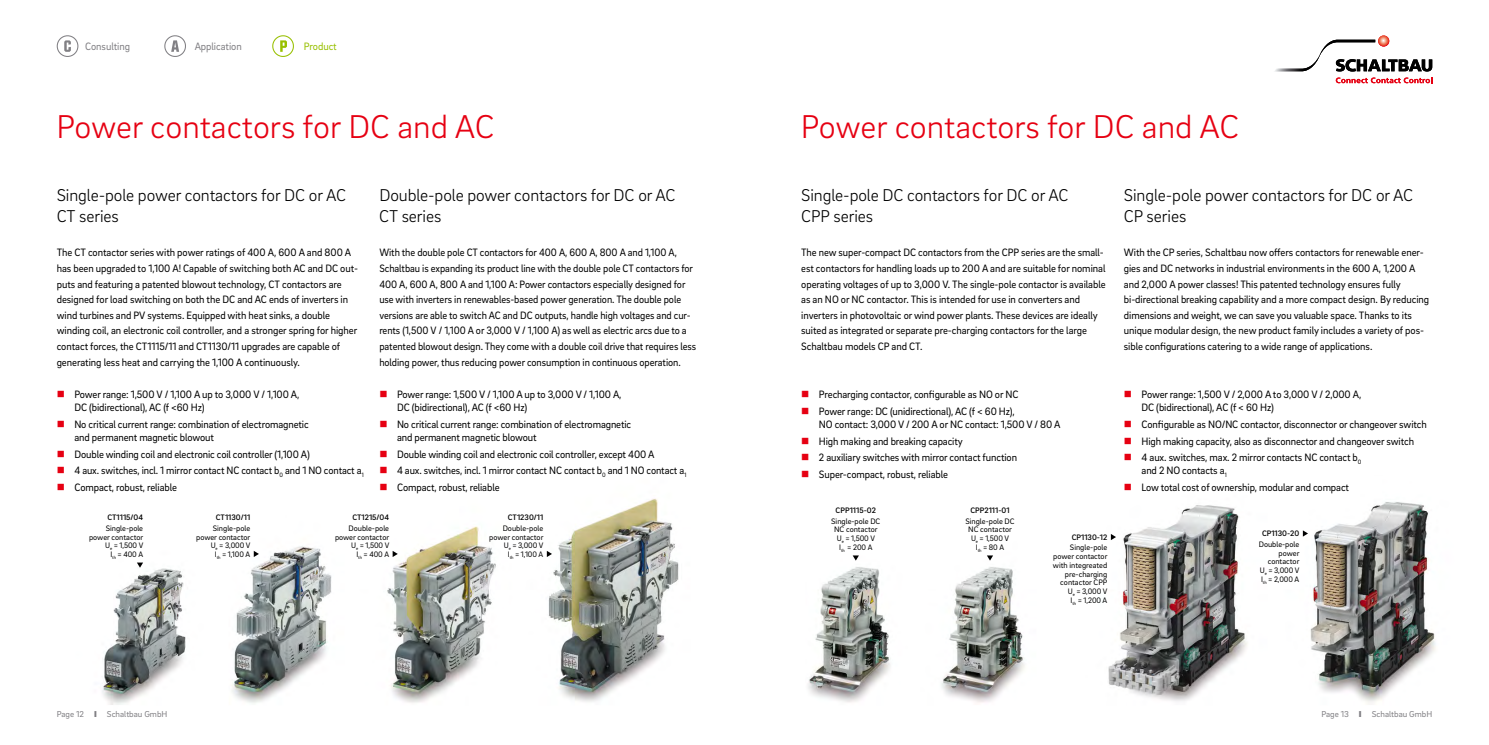
<style>
.page{position:relative;width:1489px;height:745px;background:#fff}
.page>*{position:absolute;margin:0;border:0;box-sizing:border-box;transform-origin:0 0}
.t1{font:300 33.75px "Brix Sans";color:#e60012}
.t2{font:300 17.5px/21.2px "Brix Sans";letter-spacing:-.005em;color:#000}
.t3{font:11px/15.6px "Brix Sans";letter-spacing:-.005em;color:#000;scale:.95 1}
.t4{font:11px/15.6px "Brix Sans";letter-spacing:-.005em;color:#000;scale:.93 1}
.t5{font:11px/15.6px "Brix Sans";letter-spacing:-.005em;color:#000;scale:.94 1}
.t6{font:11px "Brix Sans";letter-spacing:-.005em;color:#818084;scale:.95 1}
.t7{font:11px "Brix Sans";letter-spacing:-.005em;color:#98c000;scale:.95 1}
.t8{font:8.75px "Brix Sans";color:#818084}
.t9{font:8.12px/8.8px "Brix Sans";color:#000;text-align:right}
.t10{font:500 8.12px "Brix Sans";color:#000}
</style>
<div class="page">
<svg style="left:1275px;top:35px;width:156px;height:36px"></svg>
<svg style="left:1335px;top:77px;width:96px;height:6px"></svg>
<img style="left:102px;top:498px;width:1334px;height:207px">
<svg style="left:164px;top:35px;width:22px;height:22px"></svg>
<div style="left:57px;top:35px;width:21px;height:22px;border:1px solid #818084;border-radius:50%"></div>
<svg style="left:64px;top:40px;width:7px;height:12px"></svg>
<svg style="left:272px;top:35px;width:22px;height:22px"></svg>
<svg style="left:1110px;top:533px;width:5px;height:7px"></svg>
<svg style="left:852px;top:555px;width:6px;height:5px"></svg>
<svg style="left:986px;top:555px;width:7px;height:5px"></svg>
<svg style="left:1302px;top:530px;width:5px;height:6px"></svg>
<svg style="left:547px;top:550px;width:5px;height:6px"></svg>
<svg style="left:392px;top:550px;width:6px;height:6px"></svg>
<svg style="left:254px;top:550px;width:5px;height:6px"></svg>
<svg style="left:137px;top:562px;width:6px;height:5px"></svg>
<p class="t6" style="left:85px;top:39px;width:49px">Consulting</p>
<p class="t6" style="left:195px;top:39px;width:51px">Application</p>
<p class="t7" style="left:304px;top:39px;width:36px">Product</p>
<h1 class="t1" style="left:56px;top:105px;width:439px">Power contactors for DC and AC</h1>
<h1 class="t1" style="left:801px;top:105px;width:439px">Power contactors for DC and AC</h1>
<h2 class="t2" style="left:57px;top:183px;width:291px">Single-pole power contactors for DC or AC<br>CT series</h2>
<h2 class="t2" style="left:1123px;top:183px;width:291px">Single-pole power contactors for DC or AC<br>CP series</h2>
<h2 class="t2" style="left:801px;top:183px;width:269px">Single-pole DC contactors for DC or AC<br>CPP series</h2>
<p class="t5" style="left:801px;top:244px;width:325px">The new super-compact DC contactors from the CPP series are the small&shy;est contactors for handling loads up to 200 A and are suitable for nominal operating voltages of up to 3,000 V. The single-pole contactor is available as an NO or NC contactor. This is intended for use in converters and inverters in photovoltaic or wind power plants. These devices are ideally suited as integrated or separate pre-charging contactors for the large Schaltbau models CP and CT.</p>
<h2 class="t2" style="left:379px;top:183px;width:298px">Double-pole power contactors for DC or AC<br>CT series</h2>
<p class="t3" style="left:57px;top:244px;width:319px">The CT contactor series with power ratings of 400 A, 600 A and 800 A has been upgraded to 1,100 A! Capable of switching both AC and DC out&shy;puts and featuring a patented blowout technology, CT contactors are designed for load switching on both the DC and AC ends of inverters in wind turbines and PV systems. Equipped with heat sinks, a double winding coil, an electronic coil controller, and a stronger spring for higher contact forces, the CT1115/11 and CT1130/11 upgrades are capable of generating less heat and carrying the 1,100 A continuously.</p>
<p class="t3" style="left:1123px;top:244px;width:323px">With the CP series, Schaltbau now offers contactors for renewable ener&shy;gies and DC networks in industrial environments in the 600 A, 1,200 A and 2,000 A power classes! This patented technology ensures fully bi-directional breaking capability and a more compact design. By reducing dimensions and weight, we can save you valuable space. Thanks to its unique modular design, the new product family includes a variety of pos&shy;sible configurations catering to a wide range of applications.</p>
<p class="t4" style="left:379px;top:244px;width:342px">With the double pole CT contactors for 400 A, 600 A, 800 A and 1,100 A, Schaltbau is expanding its product line with the double pole CT contactors for 400 A, 600 A, 800 A and 1,100 A: Power contactors especially designed for use with inverters in renewables-based power generation. The double pole versions are able to switch AC and DC outputs, handle high voltages and cur&shy;rents (1,500 V / 1,100 A or 3,000 V / 1,100 A) as well as electric arcs due to a patented blowout design. They come with a double coil drive that requires less holding power, thus reducing power consumption in continuous operation.</p>
<p class="t3" style="left:74px;top:387px;width:238px;line-height:13.1px">Power range: 1,500 V / 1,100 A up to 3,000 V / 1,100 A,<br>DC (bidirectional), AC (f &lt;60 Hz)</p>
<p class="t3" style="left:74px;top:417px;width:248px;line-height:13.1px">No critical current range: combination of electromagnetic and permanent magnetic blowout</p>
<p class="t3" style="left:74px;top:445px;width:306px;line-height:16.6px">Double winding coil and electronic coil controller (1,100 A)<br>4 aux. switches, incl. 1 mirror contact NC contact b<sub>0</sub> and 1 NO contact a<sub>1<br></sub>Compact, robust, reliable</p>
<p class="t3" style="left:397px;top:387px;width:238px;line-height:13.1px">Power range: 1,500 V / 1,100 A up to 3,000 V / 1,100 A,<br>DC (bidirectional), AC (f &lt;60 Hz)</p>
<p class="t3" style="left:397px;top:417px;width:248px;line-height:13.1px">No critical current range: combination of electromagnetic and permanent magnetic blowout</p>
<p class="t3" style="left:397px;top:445px;width:306px;line-height:16.6px">Double winding coil and electronic coil controller, except 400 A<br>4 aux. switches, incl. 1 mirror contact NC contact b<sub>0</sub> and 1 NO contact a<sub>1<br></sub>Compact, robust, reliable</p>
<p class="t10" style="left:107px;top:512px;width:37px">CT1115/04</p>
<p class="t9" style="left:89px;top:523px;width:56px">Single-pole power contactor<br>U<sub>e</sub> = 1,500 V<br>I<sub>th</sub> = 400 A</p>
<p class="t10" style="left:216px;top:512px;width:36px">CT1130/11</p>
<p class="t9" style="left:196px;top:523px;width:56px">Single-pole power contactor<br>U<sub>e</sub> = 3,000 V<br>I<sub>th</sub> = 1,100 A</p>
<p class="t10" style="left:352px;top:512px;width:38px">CT1215/04</p>
<p class="t9" style="left:335px;top:523px;width:56px">Double-pole power contactor<br>U<sub>e</sub> = 1,500 V<br>I<sub>th</sub> = 400 A</p>
<p class="t10" style="left:508px;top:512px;width:37px">CT1230/11</p>
<p class="t9" style="left:489px;top:523px;width:56px">Double-pole power contactor<br>U<sub>e</sub> = 3,000 V<br>I<sub>th</sub> = 1,100 A</p>
<p class="t3" style="left:819px;top:385px;width:211px;line-height:16.6px">Precharging contactor, configurable as NO or NC<br>Power range: DC (unidirectional), AC (f &lt; 60 Hz),</p>
<p class="t3" style="left:819px;top:415px;width:256px;line-height:16.6px">NO contact: 3,000 V / 200 A or NC contact: 1,500 V / 80 A High making and breaking capacity<br>2 auxiliary switches with mirror contact function Super-compact, robust, reliable</p>
<p class="t10" style="left:835px;top:505px;width:42px">CPP1115-02</p>
<p class="t9" style="left:831px;top:516px;width:51px;text-align:center">Single-pole DC<br>NC contactor<br>U<sub>e</sub> = 1,500 V<br>I<sub>th</sub> = 200 A</p>
<p class="t10" style="left:970px;top:505px;width:41px">CPP2111-01</p>
<p class="t9" style="left:965px;top:516px;width:51px;text-align:center">Single-pole DC<br>NC contactor<br>U<sub>e</sub> = 1,500 V<br>I<sub>th</sub> = 80 A</p>
<p class="t10" style="left:1071px;top:531px;width:37px">CP1130-12</p>
<p class="t9" style="left:1052px;top:542px;width:56px">Single-pole power contactor with integreated pre-charging contactor CPP<br>U<sub>e</sub> = 3,000 V<br>I<sub>th</sub> = 1,200 A</p>
<p class="t3" style="left:1141px;top:387px;width:233px;line-height:13.1px">Power range: 1,500 V / 2,000 A to 3,000 V / 2,000 A,<br>DC (bidirectional), AC (f &lt; 60 Hz)</p>
<p class="t3" style="left:1141px;top:415px;width:302px;line-height:16.6px">Configurable as NO/NC contactor, disconnector or changeover switch<br>High making capacity, also as disconnector and changeover switch<br>4 aux. switches, max. 2 mirror contacts NC contact b<sub>0</sub></p>
<p class="t3" style="left:1141px;top:461px;width:220px;line-height:16.6px">and 2 NO contacts a<sub>1<br></sub>Low total cost of ownership, modular and compact</p>
<p class="t10" style="left:1261px;top:528px;width:39px">CP1130-20</p>
<p class="t9" style="left:1258px;top:539px;width:42px">Double-pole power contactor<br>U<sub>e</sub> = 3,000 V<br>I<sub>th</sub> = 2,000 A</p>
<p class="t8" style="left:57px;top:707px;width:112px">Page 12 I Schaltbau GmbH</p>
<p class="t8" style="left:1321px;top:707px;width:112px">Page 13 I Schaltbau GmbH</p>
</div>
